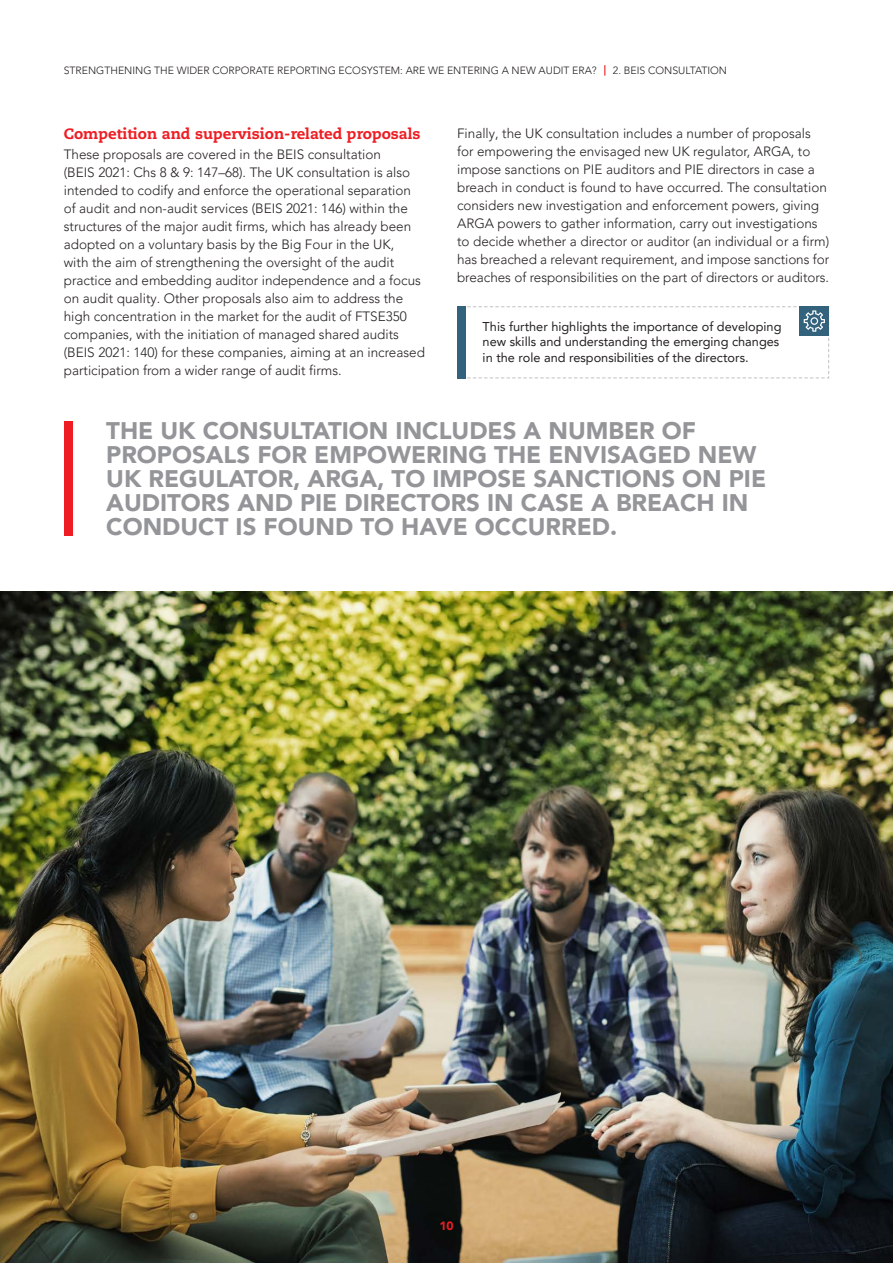
<style>
.page{position:relative;width:893px;height:1263px;background:#fff}
.page>*{position:absolute;margin:0;border:0;box-sizing:border-box;transform-origin:0 0}
.t1{font:900 24px/24px "Avenir LT Pro";color:#939598}
.t2{font:800 15px "Caecilia";color:#ee1d23}
.t3{font:300 13.5px/18px "Avenir LT Pro";color:#231f20}
.t4{font:12.75px/15.8px "Avenir LT Pro";color:#231f20}
.t5{font:900 12px "Avenir LT Pro";color:#ee1d23}
.t6{font:300 10.5px "Avenir LT Pro";color:#231f20}
.s1{font-weight:800;color:#ee1d23}
</style>
<div class="page">
<svg style="left:457px;top:306px;width:373px;height:73px"></svg>
<img style="left:0;top:591px;width:893px;height:672px">
<div style="left:64px;top:421px;width:8px;height:115px;background:#ee1d23"></div>
<p class="t6" style="left:64px;top:64px;width:665px">STRENGTHENING THE WIDER CORPORATE REPORTING ECOSYSTEM: ARE WE ENTERING A NEW AUDIT ERA? <span class="s1">|</span> 2. BEIS CONSULTATION</p>
<p class="t2" style="left:64px;top:125px;width:358px">Competition and supervision-related proposals</p>
<p class="t3" style="left:64px;top:146px;width:363px">These proposals are covered in the BEIS consultation<br>(BEIS 2021: Chs 8 &amp; 9: 147–68). The UK consultation is also intended to codify and enforce the operational separation of audit and non-audit services (BEIS 2021: 146) within the structures of the major audit firms, which has already been adopted on a voluntary basis by the Big Four in the UK,<br>with the aim of strengthening the oversight of the audit practice and embedding auditor independence and a focus on audit quality. Other proposals also aim to address the high concentration in the market for the audit of FTSE350 companies, with the initiation of managed shared audits (BEIS 2021: 140) for these companies, aiming at an increased participation from a wider range of audit firms.</p>
<p class="t3" style="left:457px;top:124px;width:374px">Finally, the UK consultation includes a number of proposals for empowering the envisaged new UK regulator, ARGA, to impose sanctions on PIE auditors and PIE directors in case a breach in conduct is found to have occurred. The consultation considers new investigation and enforcement powers, giving ARGA powers to gather information, carry out investigations to decide whether a director or auditor (an individual or a firm) has breached a relevant requirement, and impose sanctions for breaches of responsibilities on the part of directors or auditors.</p>
<p class="t4" style="left:483px;top:318px;width:300px">This further highlights the importance of developing new skills and understanding the emerging changes in the role and responsibilities of the directors.</p>
<h1 class="t1" style="left:106px;top:419px;width:661px">THE UK CONSULTATION INCLUDES A NUMBER OF PROPOSALS FOR EMPOWERING THE ENVISAGED NEW UK REGULATOR, ARGA, TO IMPOSE SANCTIONS ON PIE AUDITORS AND PIE DIRECTORS IN CASE A BREACH IN CONDUCT IS FOUND TO HAVE OCCURRED.</h1>
<p class="t5" style="left:439px;top:1218px;width:16px">10</p>
</div>
